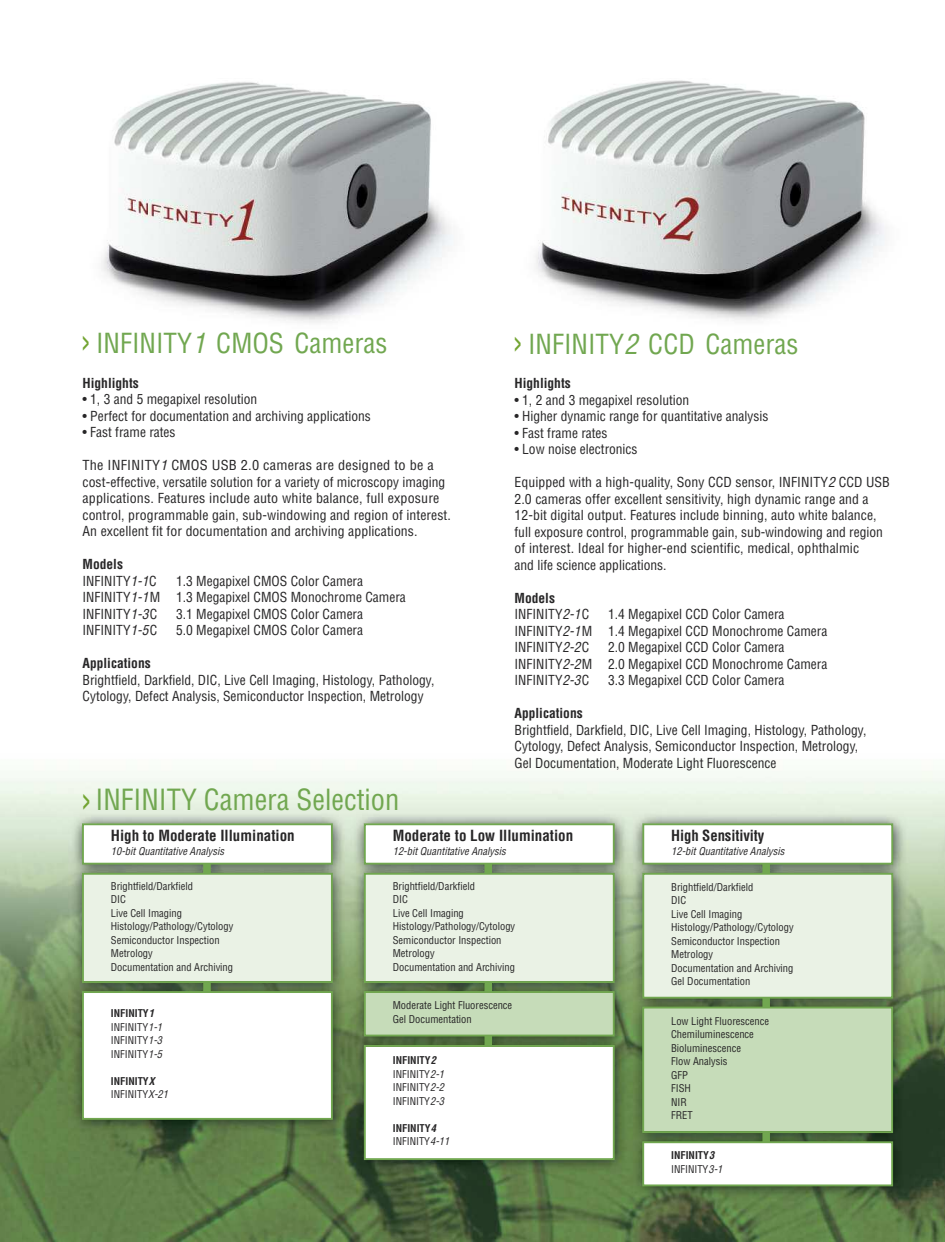
<style>
.page{position:relative;width:945px;height:1242px;background:#fff}
.page>*{position:absolute;margin:0;border:0;box-sizing:border-box;transform-origin:0 0}
.t1{font:condensed 28.5px "Helvetica LT Std";color:#71a750}
.t2{font:condensed 27px "Helvetica LT Std";color:#71a750}
.t3{font:700 condensed 15px "Helvetica LT Std";color:#272627}
.t4{font:condensed 13.5px/16.5px "Helvetica LT Std";color:#272627}
.t5{font:condensed 13.5px/16.5px "Helvetica LT Std";color:#272627;scale:1.06 1}
.t6{font:700 condensed 13.5px "Helvetica LT Std";color:#272627}
.t7{font:condensed 10.5px/13.5px "Helvetica LT Std";color:#272627}
.t8{font:italic condensed 10.5px "Helvetica LT Std";color:#272627}
.t9{font:700 condensed 10.5px/13.5px "Helvetica LT Std";color:#272627}
.s1{font-weight:700;color:#72a431}
.s2{font-style:italic}
.s3{font-weight:700}
.s4{font-weight:700;font-style:italic}
.s5{font-weight:400}
.s6{font-weight:400;font-style:italic}
</style>
<div class="page">
<img style="left:0;top:771px;width:945px;height:470px">
<img style="left:535px;top:80px;width:350px;height:241px">
<img style="left:101px;top:82px;width:352px;height:241px">
<div style="left:203px;top:857px;width:8px;height:172px;background:#71a750"></div>
<div style="left:485px;top:857px;width:7px;height:230px;background:#71a750"></div>
<div style="left:762px;top:857px;width:8px;height:299px;background:#71a750"></div>
<div style="left:84px;top:825px;width:247px;height:38px;background:#fff"></div>
<div style="left:82px;top:823px;width:251px;height:42px;border:2px solid #71a750"></div>
<div style="left:84px;top:875px;width:247px;height:106px;background:#eaf2e5"></div>
<div style="left:82px;top:873px;width:251px;height:110px;border:2px solid #71a750"></div>
<div style="left:84px;top:993px;width:247px;height:125px;background:#fff"></div>
<div style="left:82px;top:991px;width:251px;height:129px;border:2px solid #71a750"></div>
<div style="left:366px;top:825px;width:247px;height:38px;background:#fff"></div>
<div style="left:364px;top:823px;width:251px;height:42px;border:2px solid #71a750"></div>
<div style="left:366px;top:875px;width:247px;height:106px;background:#eaf2e5"></div>
<div style="left:364px;top:873px;width:251px;height:110px;border:2px solid #71a750"></div>
<div style="left:366px;top:993px;width:247px;height:42px;background:#c6dcb9"></div>
<div style="left:364px;top:991px;width:251px;height:45px;border:2px solid #71a750"></div>
<div style="left:366px;top:1047px;width:247px;height:111px;background:#fff"></div>
<div style="left:364px;top:1045px;width:251px;height:115px;border:2px solid #71a750"></div>
<div style="left:644px;top:1143px;width:247px;height:41px;background:#fff"></div>
<div style="left:642px;top:1141px;width:251px;height:45px;border:2px solid #71a750"></div>
<div style="left:644px;top:825px;width:247px;height:38px;background:#fff"></div>
<div style="left:642px;top:823px;width:251px;height:42px;border:2px solid #71a750"></div>
<div style="left:644px;top:875px;width:247px;height:122px;background:#eaf2e5"></div>
<div style="left:642px;top:873px;width:251px;height:126px;border:2px solid #71a750"></div>
<div style="left:644px;top:1009px;width:247px;height:122px;background:#c6dcb9"></div>
<div style="left:642px;top:1007px;width:251px;height:126px;border:2px solid #71a750"></div>
<h2 class="t2" style="left:83px;top:333px;width:307px"><span class="s1">&gt;</span> INFINITY<span class="s2">1</span> CMOS Cameras</h2>
<p class="t6" style="left:83px;top:378px;width:58px">Highlights</p>
<p class="t4" style="left:83px;top:392px;width:176px">• 1, 3 and 5 megapixel resolution</p>
<p class="t4" style="left:83px;top:409px;width:290px">• Perfect for documentation and archiving applications</p>
<p class="t4" style="left:83px;top:425px;width:95px">• Fast frame rates</p>
<p class="t5" style="left:83px;top:458px;width:349px">The INFINITY<span class="s2">1</span> CMOS USB 2.0 cameras are designed to be a cost-effective, versatile solution for a variety of microscopy imaging applications. Features include auto white balance, full exposure control, programmable gain, sub-windowing and region of interest.<br>An excellent fit for documentation and archiving applications.</p>
<p class="t4" style="left:83px;top:557px;width:76px"><span class="s3">Models<br></span>INFINITY<span class="s2">1-1</span>C</p>
<p class="t4" style="left:83px;top:574px;width:325px;text-indent:94px">1.3 Megapixel CMOS Color Camera<br>INFINITY<span class="s2">1-1</span>M 1.3 Megapixel CMOS Monochrome Camera<br>INFINITY<span class="s2">1-3</span>C</p>
<p class="t4" style="left:176px;top:607px;width:189px">3.1 Megapixel CMOS Color Camera</p>
<p class="t4" style="left:83px;top:623px;width:76px">INFINITY<span class="s2">1-5</span>C</p>
<p class="t4" style="left:176px;top:623px;width:189px">5.0 Megapixel CMOS Color Camera</p>
<p class="t6" style="left:83px;top:658px;width:70px">Applications</p>
<p class="t4" style="left:83px;top:673px;width:354px">Brightfield, Darkfield, DIC, Live Cell Imaging, Histology, Pathology,<br>Cytology, Defect Analysis, Semiconductor Inspection, Metrology</p>
<h2 class="t2" style="left:515px;top:333px;width:286px"><span class="s1">&gt;</span> INFINITY<span class="s2">2</span> CCD Cameras</h2>
<p class="t6" style="left:515px;top:378px;width:58px">Highlights</p>
<p class="t4" style="left:515px;top:393px;width:176px">• 1, 2 and 3 megapixel resolution</p>
<p class="t4" style="left:515px;top:409px;width:255px">• Higher dynamic range for quantitative analysis</p>
<p class="t4" style="left:515px;top:426px;width:95px">• Fast frame rates</p>
<p class="t4" style="left:515px;top:442px;width:125px">• Low noise electronics</p>
<p class="t4" style="left:515px;top:475px;width:377px">Equipped with a high-quality, Sony CCD sensor, INFINITY<span class="s2">2</span> CCD USB 2.0 cameras offer excellent sensitivity, high dynamic range and a 12-bit digital output. Features include binning, auto white balance, full exposure control, programmable gain, sub-windowing and region of interest. Ideal for higher-end scientific, medical, ophthalmic<br>and life science applications.</p>
<p class="t4" style="left:515px;top:591px;width:76px"><span class="s3">Models<br></span>INFINITY<span class="s2">2-1</span>C</p>
<p class="t4" style="left:515px;top:607px;width:314px;text-indent:94px">1.4 Megapixel CCD Color Camera<br>INFINITY<span class="s2">2-1</span>M 1.4 Megapixel CCD Monochrome Camera<br>INFINITY<span class="s2">2-2</span>C</p>
<p class="t4" style="left:515px;top:640px;width:314px;text-indent:94px">2.0 Megapixel CCD Color Camera<br>INFINITY<span class="s2">2-2</span>M 2.0 Megapixel CCD Monochrome Camera<br>INFINITY<span class="s2">2-3</span>C</p>
<p class="t4" style="left:608px;top:673px;width:178px">3.3 Megapixel CCD Color Camera</p>
<p class="t6" style="left:515px;top:708px;width:70px">Applications</p>
<p class="t4" style="left:515px;top:723px;width:354px">Brightfield, Darkfield, DIC, Live Cell Imaging, Histology, Pathology,<br>Cytology, Defect Analysis, Semiconductor Inspection, Metrology,<br>Gel Documentation, Moderate Light Fluorescence</p>
<h1 class="t1" style="left:83px;top:789px;width:318px"><span class="s1">&gt;</span> INFINITY Camera Selection</h1>
<p class="t3" style="left:111px;top:830px;width:185px">High to Moderate Illumination</p>
<p class="t8" style="left:111px;top:847px;width:115px">10-bit Quantitative Analysis</p>
<p class="t7" style="left:111px;top:880px;width:124px">Brightfield/Darkfield<br>DIC<br>Live Cell Imaging<br>Histology/Pathology/Cytology<br>Semiconductor Inspection<br>Metrology<br>Documentation and Archiving</p>
<p class="t7" style="left:111px;top:1008px;width:53px"><span class="s3">INFINITY</span><span class="s4">1<br></span>INFINITY<span class="s2">1-1<br></span>INFINITY<span class="s2">1-3<br></span>INFINITY<span class="s2">1-5</span></p>
<p class="t9" style="left:111px;top:1075px;width:59px">INFINITY<span class="s2">X<br></span><span class="s5">INFINITY</span><span class="s6">X-21</span></p>
<p class="t3" style="left:393px;top:830px;width:182px">Moderate to Low Illumination</p>
<p class="t8" style="left:393px;top:847px;width:115px">12-bit Quantitative Analysis</p>
<p class="t7" style="left:393px;top:880px;width:124px">Brightfield/Darkfield<br>DIC<br>Live Cell Imaging<br>Histology/Pathology/Cytology<br>Semiconductor Inspection<br>Metrology<br>Documentation and Archiving</p>
<p class="t7" style="left:393px;top:1000px;width:121px">Moderate Light Fluorescence<br>Gel Documentation</p>
<p class="t7" style="left:393px;top:1055px;width:53px"><span class="s3">INFINITY</span><span class="s4">2<br></span>INFINITY<span class="s2">2-1<br></span>INFINITY<span class="s2">2-2<br></span>INFINITY<span class="s2">2-3</span></p>
<p class="t9" style="left:393px;top:1122px;width:58px">INFINITY<span class="s2">4<br></span><span class="s5">INFINITY</span><span class="s6">4-11</span></p>
<p class="t3" style="left:671px;top:830px;width:95px">High Sensitivity</p>
<p class="t8" style="left:671px;top:847px;width:115px">12-bit Quantitative Analysis</p>
<p class="t7" style="left:671px;top:881px;width:124px">Brightfield/Darkfield<br>DIC<br>Live Cell Imaging<br>Histology/Pathology/Cytology<br>Semiconductor Inspection<br>Metrology<br>Documentation and Archiving<br>Gel Documentation</p>
<p class="t7" style="left:671px;top:1015px;width:99px">Low Light Fluorescence<br>Chemiluminescence<br>Bioluminescence<br>Flow Analysis<br>GFP<br>FISH<br>NIR<br>FRET</p>
<p class="t9" style="left:671px;top:1150px;width:53px">INFINITY<span class="s2">3<br></span><span class="s5">INFINITY</span><span class="s6">3-1</span></p>
</div>
